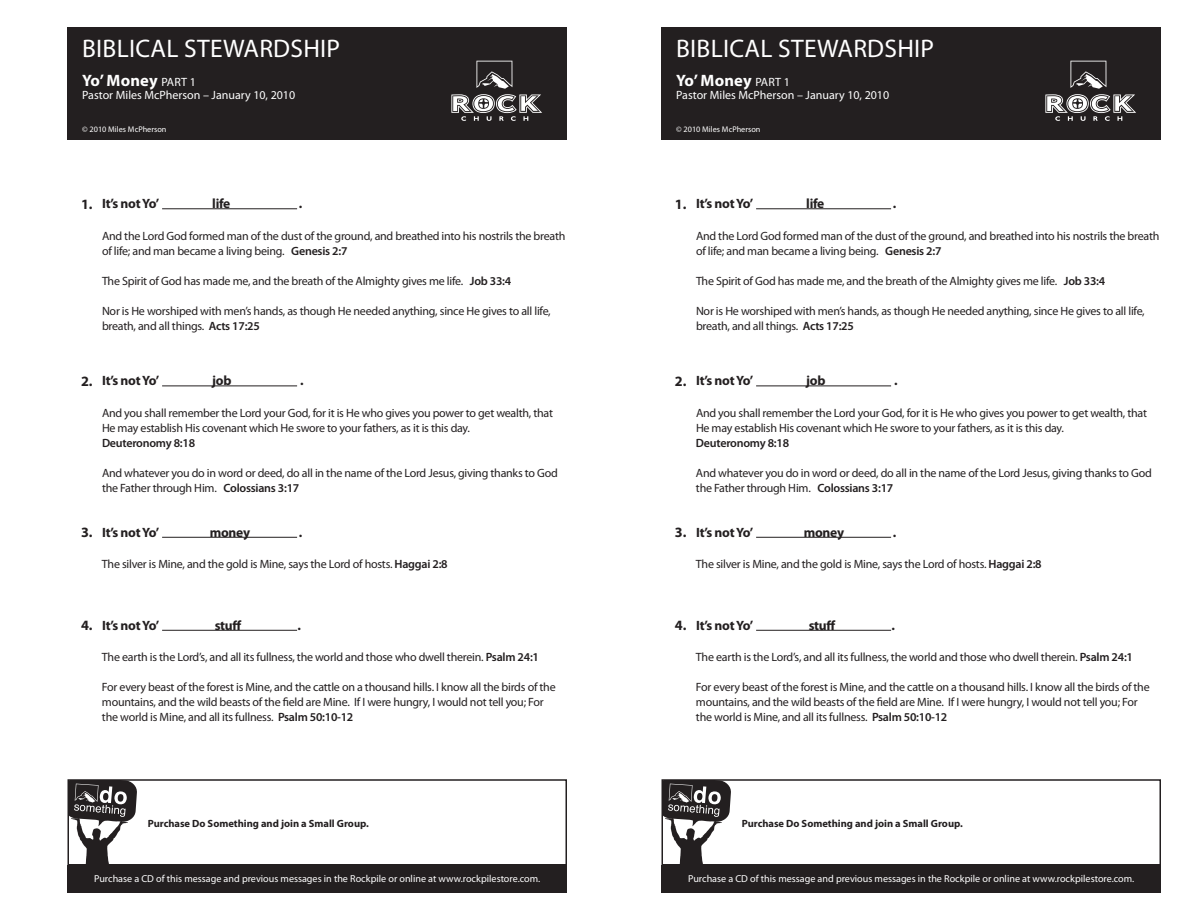
<style>
.page{position:relative;width:1188px;height:918px;background:#fff}
.page>*{position:absolute;margin:0;border:0;box-sizing:border-box;transform-origin:0 0}
.t1{font:25.5px "Myriad Pro";letter-spacing:.01em;color:#fff}
.t2{font:700 16.5px "Myriad Pro";letter-spacing:.01em;color:#fff}
.t3{font:700 14.25px "Myriad Pro";color:#231f20}
.t4{font:700 13.5px "Myriad Pro";letter-spacing:-.02em;color:#231f20}
.t5{font:12px/15px "Myriad Pro";letter-spacing:-.02em;color:#231f20}
.t6{font:12px "Myriad Pro";color:#fff}
.t7{font:600 12px "Myriad Pro";letter-spacing:-.02em;color:#231f20}
.t8{font:700 10.5px "Myriad Pro";color:#231f20}
.t9{font:10.2px "Myriad Pro";color:#fff}
.t10{font:8.25px "Myriad Pro";color:#fff}
.s1{font-weight:400;font-size:12px}
.s2{font-weight:600}
</style>
<div class="page">
<svg style="left:71px;top:782px;width:66px;height:81px"></svg>
<svg style="left:665px;top:782px;width:66px;height:81px"></svg>
<div style="left:68px;top:779px;width:499px;height:87px;border:2px solid #231f20"></div>
<div style="left:662px;top:779px;width:499px;height:87px;border:2px solid #231f20"></div>
<div style="left:67px;top:865px;width:500px;height:27px;background:#231f20"></div>
<div style="left:661px;top:865px;width:500px;height:27px;background:#231f20"></div>
<hr style="left:162px;top:208px;width:135px;height:1px;background:#231f20">
<hr style="left:756px;top:208px;width:135px;height:1px;background:#231f20">
<hr style="left:162px;top:386px;width:135px;height:1px;background:#231f20">
<hr style="left:756px;top:386px;width:135px;height:1px;background:#231f20">
<hr style="left:162px;top:537px;width:135px;height:1px;background:#231f20">
<hr style="left:756px;top:537px;width:135px;height:1px;background:#231f20">
<hr style="left:162px;top:630px;width:135px;height:1px;background:#231f20">
<hr style="left:756px;top:630px;width:135px;height:1px;background:#231f20">
<div style="left:68px;top:27px;width:499px;height:113px;background:#231f20"></div>
<svg style="left:451px;top:61px;width:91px;height:60px"></svg>
<div style="left:662px;top:27px;width:499px;height:113px;background:#231f20"></div>
<svg style="left:1045px;top:61px;width:91px;height:60px"></svg>
<h1 class="t1" style="left:82px;top:33px;width:259px">BIBLICAL STEWARDSHIP</h1>
<h2 class="t2" style="left:82px;top:70px;width:115px">Yo’ Money <span class="s1">PART 1</span></h2>
<p class="t6" style="left:82px;top:88px;width:215px">Pastor Miles McPherson – January 10, 2010</p>
<h1 class="t1" style="left:676px;top:33px;width:259px">BIBLICAL STEWARDSHIP</h1>
<h2 class="t2" style="left:676px;top:70px;width:115px">Yo’ Money <span class="s1">PART 1</span></h2>
<p class="t6" style="left:676px;top:88px;width:215px">Pastor Miles McPherson – January 10, 2010</p>
<p class="t10" style="left:82px;top:124px;width:86px">© 2010 Miles McPherson</p>
<p class="t10" style="left:676px;top:124px;width:86px">© 2010 Miles McPherson</p>
<p class="t4" style="left:102px;top:195px;width:59px">It’s not Yo’</p>
<p class="t4" style="left:212px;top:195px;width:20px">life</p>
<p class="t4" style="left:299px;top:195px;width:5px">.</p>
<p class="t4" style="left:696px;top:195px;width:59px">It’s not Yo’</p>
<p class="t4" style="left:806px;top:195px;width:20px">life</p>
<p class="t4" style="left:893px;top:195px;width:5px">.</p>
<p class="t3" style="left:81px;top:195px;width:13px">1.</p>
<p class="t3" style="left:675px;top:195px;width:13px">1.</p>
<p class="t5" style="left:102px;top:228px;width:465px">And the Lord God formed man of the dust of the ground, and breathed into his nostrils the breath of life; and man became a living being. <span class="s2">Genesis 2:7</span></p>
<p class="t5" style="left:102px;top:273px;width:411px">The Spirit of God has made me, and the breath of the Almighty gives me life. <span class="s2">Job 33:4</span></p>
<p class="t5" style="left:102px;top:303px;width:450px">Nor is He worshiped with men’s hands, as though He needed anything, since He gives to all life, breath, and all things. <span class="s2">Acts 17:25</span></p>
<p class="t5" style="left:696px;top:228px;width:465px">And the Lord God formed man of the dust of the ground, and breathed into his nostrils the breath of life; and man became a living being. <span class="s2">Genesis 2:7</span></p>
<p class="t5" style="left:696px;top:273px;width:411px">The Spirit of God has made me, and the breath of the Almighty gives me life. <span class="s2">Job 33:4</span></p>
<p class="t5" style="left:696px;top:303px;width:450px">Nor is He worshiped with men’s hands, as though He needed anything, since He gives to all life, breath, and all things. <span class="s2">Acts 17:25</span></p>
<p class="t4" style="left:102px;top:372px;width:59px">It’s not Yo’</p>
<p class="t4" style="left:212px;top:372px;width:21px">job</p>
<p class="t4" style="left:300px;top:372px;width:5px">.</p>
<p class="t4" style="left:696px;top:372px;width:59px">It’s not Yo’</p>
<p class="t4" style="left:806px;top:372px;width:21px">job</p>
<p class="t4" style="left:894px;top:372px;width:5px">.</p>
<p class="t3" style="left:81px;top:372px;width:13px">2.</p>
<p class="t3" style="left:675px;top:372px;width:13px">2.</p>
<p class="t5" style="left:102px;top:405px;width:453px">And you shall remember the Lord your God, for it is He who gives you power to get wealth, that<br>He may establish His covenant which He swore to your fathers, as it is this day.</p>
<p class="t7" style="left:102px;top:435px;width:95px">Deuteronomy 8:18</p>
<p class="t5" style="left:102px;top:465px;width:457px">And whatever you do in word or deed, do all in the name of the Lord Jesus, giving thanks to God the Father through Him. <span class="s2">Colossians 3:17</span></p>
<p class="t5" style="left:696px;top:405px;width:453px">And you shall remember the Lord your God, for it is He who gives you power to get wealth, that<br>He may establish His covenant which He swore to your fathers, as it is this day.</p>
<p class="t7" style="left:696px;top:435px;width:95px">Deuteronomy 8:18</p>
<p class="t5" style="left:696px;top:465px;width:457px">And whatever you do in word or deed, do all in the name of the Lord Jesus, giving thanks to God the Father through Him. <span class="s2">Colossians 3:17</span></p>
<p class="t4" style="left:102px;top:523px;width:59px">It’s not Yo’</p>
<p class="t4" style="left:210px;top:523px;width:42px">money</p>
<p class="t4" style="left:299px;top:523px;width:5px">.</p>
<p class="t4" style="left:696px;top:523px;width:59px">It’s not Yo’</p>
<p class="t4" style="left:804px;top:523px;width:42px">money</p>
<p class="t4" style="left:893px;top:523px;width:5px">.</p>
<p class="t3" style="left:81px;top:523px;width:13px">3.</p>
<p class="t3" style="left:675px;top:523px;width:13px">3.</p>
<p class="t5" style="left:102px;top:556px;width:347px">The silver is Mine, and the gold is Mine, says the Lord of hosts. <span class="s2">Haggai 2:8</span></p>
<p class="t5" style="left:696px;top:556px;width:347px">The silver is Mine, and the gold is Mine, says the Lord of hosts. <span class="s2">Haggai 2:8</span></p>
<p class="t4" style="left:102px;top:616px;width:59px">It’s not Yo’</p>
<p class="t4" style="left:215px;top:616px;width:28px">stuff</p>
<p class="t4" style="left:298px;top:616px;width:5px">.</p>
<p class="t4" style="left:696px;top:616px;width:59px">It’s not Yo’</p>
<p class="t4" style="left:809px;top:616px;width:28px">stuff</p>
<p class="t4" style="left:892px;top:616px;width:5px">.</p>
<p class="t3" style="left:81px;top:616px;width:13px">4.</p>
<p class="t3" style="left:675px;top:616px;width:13px">4.</p>
<p class="t5" style="left:102px;top:649px;width:439px">The earth is the Lord’s, and all its fullness, the world and those who dwell therein. <span class="s2">Psalm 24:1</span></p>
<p class="t5" style="left:102px;top:679px;width:455px">For every beast of the forest is Mine, and the cattle on a thousand hills. I know all the birds of the mountains, and the wild beasts of the field are Mine. If I were hungry, I would not tell you; For the world is Mine, and all its fullness. <span class="s2">Psalm 50:10-12</span></p>
<p class="t5" style="left:696px;top:649px;width:439px">The earth is the Lord’s, and all its fullness, the world and those who dwell therein. <span class="s2">Psalm 24:1</span></p>
<p class="t5" style="left:696px;top:679px;width:455px">For every beast of the forest is Mine, and the cattle on a thousand hills. I know all the birds of the mountains, and the wild beasts of the field are Mine. If I were hungry, I would not tell you; For the world is Mine, and all its fullness. <span class="s2">Psalm 50:10-12</span></p>
<p class="t8" style="left:148px;top:816px;width:222px">Purchase Do Something and join a Small Group.</p>
<p class="t8" style="left:742px;top:816px;width:222px">Purchase Do Something and join a Small Group.</p>
<p class="t9" style="left:94px;top:873px;width:448px">Purchase a CD of this message and previous messages in the Rockpile or online at www.rockpilestore.com.</p>
<p class="t9" style="left:688px;top:873px;width:448px">Purchase a CD of this message and previous messages in the Rockpile or online at www.rockpilestore.com.</p>
</div>
